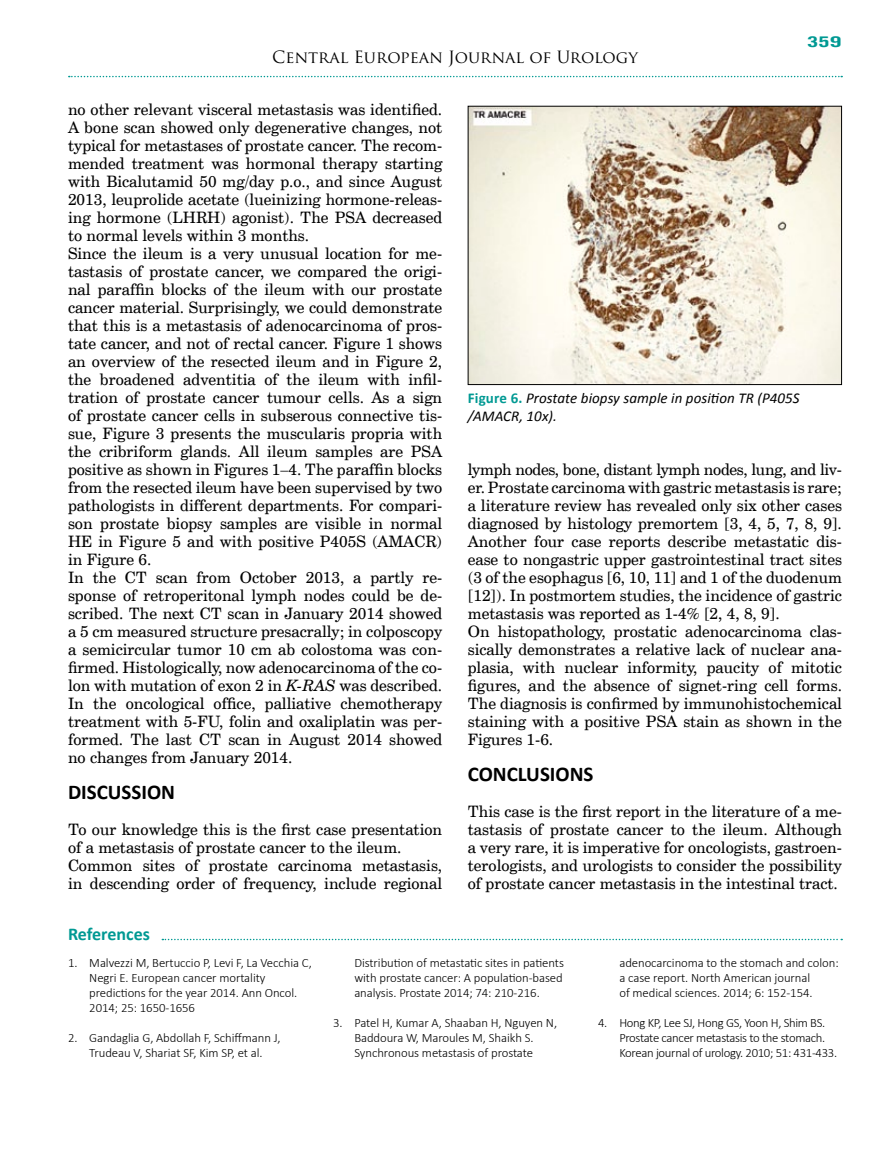
<style>
.page{position:relative;width:893px;height:1174px;background:#fff}
.page>*{position:absolute;margin:0;border:0;box-sizing:border-box;transform-origin:0 0}
.Śródtytuł_główny{font:700 21px "Calibri";color:#000}
.t1{font:700 18px "Calibri";color:#009993}
.t2{font:16.5px "Trajan Pro";color:#000}
.Tekst_główny{font:15.75px/18px "Cent Schbook EU";color:#000;text-align:justify}
.Podpis_pod_zdjęcie_i{font:italic 15px/18px "Calibri";letter-spacing:.005em;color:#000}
.t3{font:15px "Alternate Gothic No 2 EU";color:#009993;scale:2 1}
.References{font:300 12.75px/15px "Calibri";letter-spacing:-.005em;color:#000}
.References-2{font:300 12.75px/15px "Calibri";letter-spacing:-.025em;color:#000}
.s1{font-style:italic}
.s2{font-weight:700;font-style:normal;color:#009993}
</style>
<div class="page">
<svg style="left:69px;top:76px;width:773px;height:1px"></svg>
<img style="left:470px;top:108px;width:370px;height:275px">
<div style="left:468px;top:106px;width:374px;height:279px;border:1px solid #000"></div>
<svg style="left:162px;top:938px;width:680px;height:2px"></svg>
<p class="t3" style="left:807px;top:33px;width:19px">359</p>
<p class="t2" style="left:272px;top:47px;width:367px">Central European Journal of Urology</p>
<p class="Tekst_główny" style="left:68px;top:101px;width:376px">no other relevant visceral metastasis was identified.<br>A bone scan showed only degenerative changes, not typical for metastases of prostate cancer. The recom&shy;mended treatment was hormonal therapy starting with Bicalutamid 50 mg/day p.o., and since August 2013, leuprolide acetate (lueinizing hormone-releas&shy;ing hormone (LHRH) agonist). The PSA decreased to normal levels within 3 months.</p>
<p class="Tekst_główny" style="left:68px;top:245px;width:376px">Since the ileum is a very unusual location for me&shy;tastasis of prostate cancer, we compared the origi&shy;nal paraffin blocks of the ileum with our prostate cancer material. Surprisingly, we could demonstrate that this is a metastasis of adenocarcinoma of pros&shy;tate cancer, and not of rectal cancer. Figure 1 shows an overview of the resected ileum and in Figure 2, the broadened adventitia of the ileum with infil&shy;tration of prostate cancer tumour cells. As a sign of prostate cancer cells in subserous connective tis&shy;sue, Figure 3 presents the muscularis propria with the cribriform glands. All ileum samples are PSA positive as shown in Figures 1–4. The paraffin blocks from the resected ileum have been supervised by two pathologists in different departments. For compari&shy;son prostate biopsy samples are visible in normal HE in Figure 5 and with positive P405S (AMACR) in Figure 6.</p>
<p class="Tekst_główny" style="left:68px;top:569px;width:376px">In the CT scan from October 2013, a partly re&shy;sponse of retroperitonal lymph nodes could be de&shy;scribed. The next CT scan in January 2014 showed a 5 cm measured structure presacrally; in colposcopy a semicircular tumor 10 cm ab colostoma was con&shy;firmed. Histologically, now adenocarcinoma of the co&shy;lon with mutation of exon 2 in <span class="s1">K-RAS</span> was described.<br>In the oncological office, palliative chemotherapy treatment with 5-FU, folin and oxaliplatin was per&shy;formed. The last CT scan in August 2014 showed no changes from January 2014.</p>
<p class="Śródtytuł_główny" style="left:68px;top:778px;width:109px">DISCUSSION</p>
<p class="Tekst_główny" style="left:68px;top:821px;width:376px">To our knowledge this is the first case presentation of a metastasis of prostate cancer to the ileum.</p>
<p class="Tekst_główny" style="left:68px;top:857px;width:376px">Common sites of prostate carcinoma metastasis, in descending order of frequency, include regional</p>
<p class="Podpis_pod_zdjęcie_i" style="left:468px;top:388px;width:333px"><span class="s2">Figure 6.</span> Prostate biopsy sample in position TR (P405S /AMACR, 10x).</p>
<p class="Tekst_główny" style="left:468px;top:461px;width:376px">lymph nodes, bone, distant lymph nodes, lung, and liv&shy;er. Prostate carcinoma with gastric metastasis is rare; a literature review has revealed only six other cases diagnosed by histology premortem [3, 4, 5, 7, 8, 9].<br>Another four case reports describe metastatic dis&shy;ease to nongastric upper gastrointestinal tract sites (3 of the esophagus [6, 10, 11] and 1 of the duodenum [12]). In postmortem studies, the incidence of gastric metastasis was reported as 1-4% [2, 4, 8, 9].</p>
<p class="Tekst_główny" style="left:468px;top:623px;width:376px">On histopathology, prostatic adenocarcinoma clas&shy;sically demonstrates a relative lack of nuclear ana&shy;plasia, with nuclear informity, paucity of mitotic figures, and the absence of signet-ring cell forms.<br>The diagnosis is confirmed by immunohistochemical staining with a positive PSA stain as shown in the Figures 1-6.</p>
<p class="Śródtytuł_główny" style="left:468px;top:760px;width:127px">CONCLUSIONS</p>
<p class="Tekst_główny" style="left:468px;top:803px;width:376px">This case is the first report in the literature of a me&shy;tastasis of prostate cancer to the ileum. Although a very rare, it is imperative for oncologists, gastroen&shy;terologists, and urologists to consider the possibility of prostate cancer metastasis in the intestinal tract.</p>
<p class="t1" style="left:68px;top:922px;width:83px">References</p>
<p class="References" style="left:89px;top:955px;width:224px;text-indent:-21px">1. Malvezzi M, Bertuccio P, Levi F, La Vecchia C, Negri E. European cancer mortality predictions for the year 2014. Ann Oncol.<br>2014; 25: 1650-1656</p>
<p class="References" style="left:68px;top:1030px;width:214px;text-align:center">2. Gandaglia G, Abdollah F, Schiffmann J,<br>Trudeau V, Shariat SF, Kim SP, et al.</p>
<p class="References" style="left:354px;top:955px;width:211px;text-align:justify">Distribution of metastatic sites in patients with prostate cancer: A population-based analysis. Prostate 2014; 74: 210-216.</p>
<p class="References" style="left:333px;top:1015px;width:226px;text-align:center">3. Patel H, Kumar A, Shaaban H, Nguyen N,<br>Baddoura W, Maroules M, Shaikh S.<br>Synchronous metastasis of prostate</p>
<p class="References" style="left:619px;top:955px;width:221px">adenocarcinoma to the stomach and colon: a case report. North American journal<br>of medical sciences. 2014; 6: 152-154.</p>
<p class="References-2" style="left:619px;top:1015px;width:219px;text-indent:-21px">4. Hong KP, Lee SJ, Hong GS, Yoon H, Shim BS.<br>Prostate cancer metastasis to the stomach.<br>Korean journal of urology. 2010; 51: 431-433.</p>
</div>
